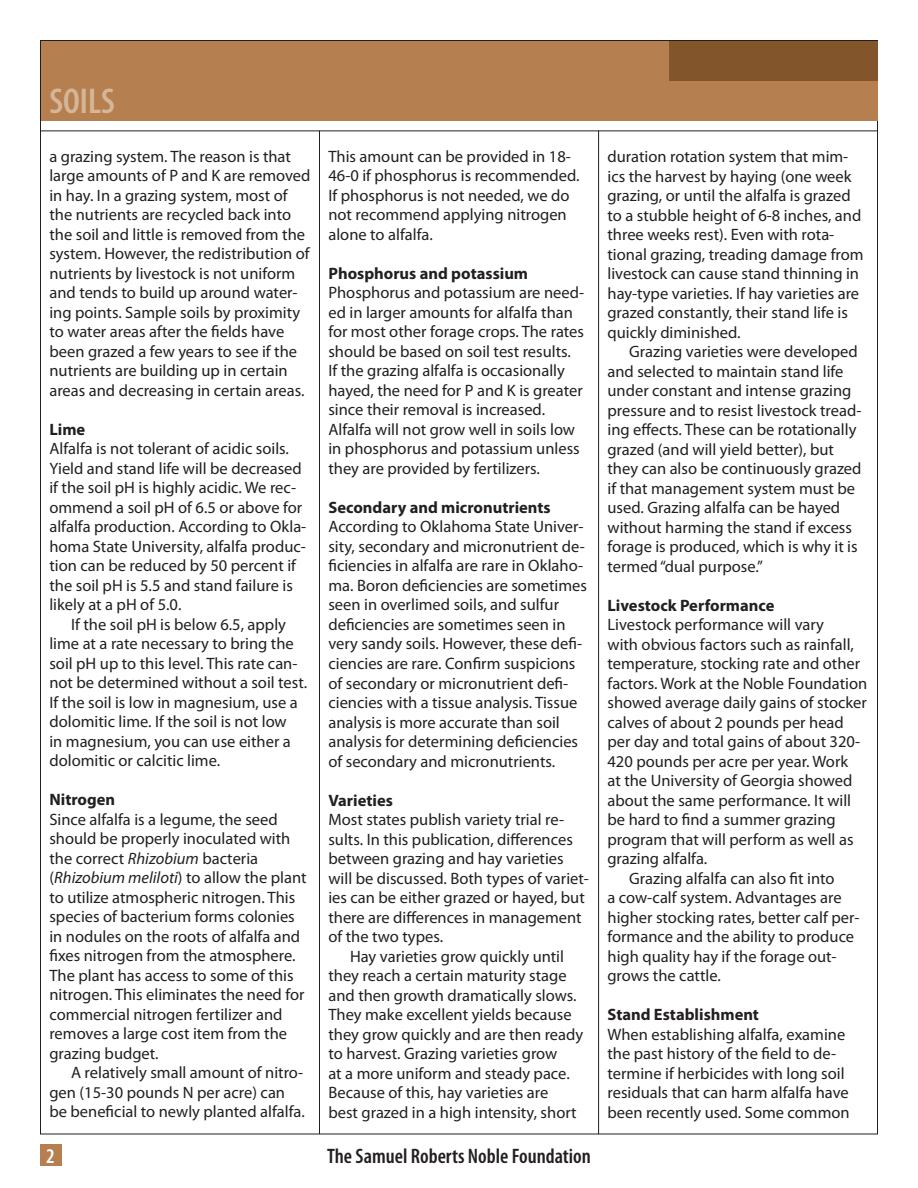
<style>
.page{position:relative;width:918px;height:1188px;background:#fff}
.page>*{position:absolute;margin:0;border:0;box-sizing:border-box;transform-origin:0 0}
.t1{font:600 condensed 36px "Myriad Pro";color:#d6b699}
.t2{font:600 condensed 21px "Myriad Pro";color:#231f20}
.t3{font:600 condensed 21px "Myriad Pro";color:#fff}
.t4{font:16.5px/19.5px "Myriad Pro";color:#231f20}
.t5{font:700 16.5px "Myriad Pro";color:#231f20}
.s1{font-style:italic}
</style>
<div class="page">
<hr style="left:40px;top:130px;width:838px;height:1px;background:#231f20">
<div style="left:41px;top:41px;width:836px;height:79px;background:#b67f4f"></div>
<div style="left:669px;top:41px;width:208px;height:39px;background:#82552a"></div>
<hr style="left:598px;top:131px;width:1px;height:1003px;background:#231f20">
<hr style="left:319px;top:131px;width:1px;height:1003px;background:#231f20">
<div style="left:40px;top:1144px;width:22px;height:22px;background:#b67f4f"></div>
<h1 class="t1" style="left:50px;top:79px;width:67px">SOILS</h1>
<p class="t4" style="left:49px;top:146px;width:263px">a grazing system. The reason is that large amounts of P and K are removed in hay. In a grazing system, most of the nutrients are recycled back into the soil and little is removed from the system. However, the redistribution of nutrients by livestock is not uniform and tends to build up around water&shy;ing points. Sample soils by proximity to water areas after the fields have been grazed a few years to see if the nutrients are building up in certain areas and decreasing in certain areas.</p>
<p class="t5" style="left:49px;top:418px;width:37px">Lime</p>
<p class="t4" style="left:49px;top:439px;width:258px">Alfalfa is not tolerant of acidic soils.<br>Yield and stand life will be decreased if the soil pH is highly acidic. We rec&shy;ommend a soil pH of 6.5 or above for alfalfa production. According to Okla&shy;homa State University, alfalfa produc&shy;tion can be reduced by 50 percent if the soil pH is 5.5 and stand failure is likely at a pH of 5.0.</p>
<p class="t4" style="left:49px;top:614px;width:259px;text-indent:22px">If the soil pH is below 6.5, apply lime at a rate necessary to bring the soil pH up to this level. This rate can&shy;not be determined without a soil test.<br>If the soil is low in magnesium, use a dolomitic lime. If the soil is not low<br>in magnesium, you can use either a dolomitic or calcitic lime.</p>
<p class="t5" style="left:49px;top:789px;width:67px">Nitrogen</p>
<p class="t4" style="left:49px;top:809px;width:259px">Since alfalfa is a legume, the seed should be properly inoculated with the correct <span class="s1">Rhizobium</span> bacteria (<span class="s1">Rhizobium meliloti</span>) to allow the plant to utilize atmospheric nitrogen. This species of bacterium forms colonies in nodules on the roots of alfalfa and fixes nitrogen from the atmosphere.<br>The plant has access to some of this nitrogen. This eliminates the need for commercial nitrogen fertilizer and removes a large cost item from the grazing budget.</p>
<p class="t4" style="left:49px;top:1063px;width:257px;text-indent:22px">A relatively small amount of nitro&shy;gen (15-30 pounds N per acre) can be beneficial to newly planted alfalfa.</p>
<p class="t4" style="left:328px;top:146px;width:253px">This amount can be provided in 18-<br>46-0 if phosphorus is recommended.<br>If phosphorus is not needed, we do not recommend applying nitrogen alone to alfalfa.</p>
<p class="t5" style="left:328px;top:263px;width:201px">Phosphorus and potassium</p>
<p class="t4" style="left:328px;top:283px;width:257px">Phosphorus and potassium are need&shy;ed in larger amounts for alfalfa than for most other forage crops. The rates should be based on soil test results.<br>If the grazing alfalfa is occasionally hayed, the need for P and K is greater since their removal is increased.<br>Alfalfa will not grow well in soils low in phosphorus and potassium unless they are provided by fertilizers.</p>
<p class="t5" style="left:328px;top:497px;width:224px">Secondary and micronutrients</p>
<p class="t4" style="left:328px;top:517px;width:260px">According to Oklahoma State Univer&shy;sity, secondary and micronutrient de&shy;ficiencies in alfalfa are rare in Oklaho&shy;ma. Boron deficiencies are sometimes seen in overlimed soils, and sulfur deficiencies are sometimes seen in very sandy soils. However, these defi&shy;ciencies are rare. Confirm suspicions of secondary or micronutrient defi&shy;ciencies with a tissue analysis. Tissue analysis is more accurate than soil analysis for determining deficiencies of secondary and micronutrients.</p>
<p class="t5" style="left:328px;top:789px;width:66px">Varieties</p>
<p class="t4" style="left:328px;top:809px;width:237px">Most states publish variety trial re-</p>
<p class="t4" style="left:328px;top:829px;width:246px">sults. In this publication, differences</p>
<p class="t4" style="left:328px;top:848px;width:237px">between grazing and hay varieties</p>
<p class="t4" style="left:328px;top:868px;width:262px">will be discussed. Both types of variet-</p>
<p class="t4" style="left:328px;top:887px;width:258px">ies can be either grazed or hayed, but</p>
<p class="t4" style="left:328px;top:907px;width:255px">there are differences in management</p>
<p class="t4" style="left:328px;top:927px;width:116px">of the two types.</p>
<p class="t4" style="left:350px;top:946px;width:216px">Hay varieties grow quickly until</p>
<p class="t4" style="left:328px;top:966px;width:240px">they reach a certain maturity stage</p>
<p class="t4" style="left:328px;top:985px;width:250px">and then growth dramatically slows.</p>
<p class="t4" style="left:328px;top:1005px;width:245px">They make excellent yields because</p>
<p class="t4" style="left:328px;top:1024px;width:256px">they grow quickly and are then ready</p>
<p class="t4" style="left:328px;top:1044px;width:230px">to harvest. Grazing varieties grow</p>
<p class="t4" style="left:328px;top:1063px;width:243px">at a more uniform and steady pace.</p>
<p class="t4" style="left:328px;top:1083px;width:221px">Because of this, hay varieties are</p>
<p class="t4" style="left:328px;top:1102px;width:250px">best grazed in a high intensity, short</p>
<p class="t3" style="left:46px;top:1143px;width:10px">2</p>
<p class="t2" style="left:327px;top:1143px;width:265px">The Samuel Roberts Noble Foundation</p>
<p class="t4" style="left:608px;top:147px;width:258px">duration rotation system that mim&shy;ics the harvest by haying (one week grazing, or until the alfalfa is grazed to a stubble height of 6-8 inches, and three weeks rest). Even with rota&shy;tional grazing, treading damage from livestock can cause stand thinning in hay-type varieties. If hay varieties are grazed constantly, their stand life is quickly diminished.</p>
<p class="t4" style="left:608px;top:342px;width:256px;text-indent:22px">Grazing varieties were developed and selected to maintain stand life under constant and intense grazing pressure and to resist livestock tread&shy;ing effects. These can be rotationally grazed (and will yield better), but they can also be continuously grazed if that management system must be used. Grazing alfalfa can be hayed without harming the stand if excess forage is produced, which is why it is termed “dual purpose.”</p>
<p class="t5" style="left:608px;top:594px;width:168px">Livestock Performance</p>
<p class="t4" style="left:608px;top:615px;width:218px">Livestock performance will vary</p>
<p class="t4" style="left:608px;top:634px;width:248px">with obvious factors such as rainfall,</p>
<p class="t4" style="left:608px;top:654px;width:254px">temperature, stocking rate and other</p>
<p class="t4" style="left:608px;top:673px;width:261px">factors. Work at the Noble Foundation</p>
<p class="t4" style="left:608px;top:693px;width:261px">showed average daily gains of stocker</p>
<p class="t4" style="left:608px;top:712px;width:238px">calves of about 2 pounds per head</p>
<p class="t4" style="left:608px;top:732px;width:254px">per day and total gains of about 320-</p>
<p class="t4" style="left:608px;top:751px;width:242px">420 pounds per acre per year. Work</p>
<p class="t4" style="left:608px;top:771px;width:246px">at the University of Georgia showed</p>
<p class="t4" style="left:608px;top:790px;width:245px">about the same performance. It will</p>
<p class="t4" style="left:608px;top:810px;width:230px">be hard to find a summer grazing</p>
<p class="t4" style="left:608px;top:829px;width:248px">program that will perform as well as</p>
<p class="t4" style="left:608px;top:849px;width:101px">grazing alfalfa.</p>
<p class="t4" style="left:629px;top:868px;width:207px">Grazing alfalfa can also fit into</p>
<p class="t4" style="left:608px;top:888px;width:236px">a cow-calf system. Advantages are</p>
<p class="t4" style="left:608px;top:907px;width:253px">higher stocking rates, better calf per-</p>
<p class="t4" style="left:608px;top:927px;width:248px">formance and the ability to produce</p>
<p class="t4" style="left:608px;top:946px;width:231px">high quality hay if the forage out-</p>
<p class="t4" style="left:608px;top:966px;width:115px">grows the cattle.</p>
<p class="t5" style="left:608px;top:1004px;width:153px">Stand Establishment</p>
<p class="t4" style="left:608px;top:1024px;width:244px">When establishing alfalfa, examine the past history of the field to de&shy;termine if herbicides with long soil residuals that can harm alfalfa have been recently used. Some common</p>
</div>
